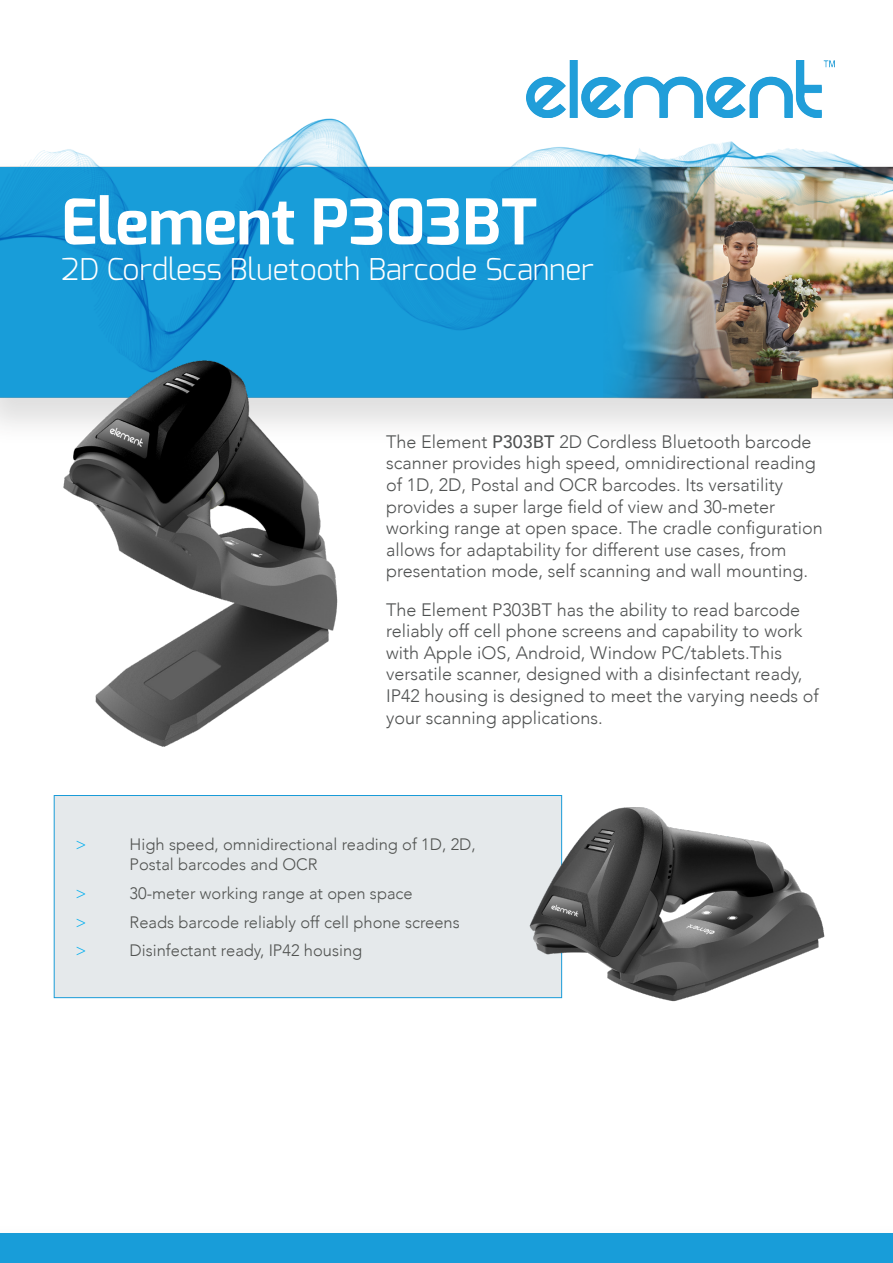
<style>
.page{position:relative;width:893px;height:1263px;background:#fff}
.page>*{position:absolute;margin:0;border:0;box-sizing:border-box;transform-origin:0 0}
.t1{font:700 63px "Exo";color:#fff}
.t2{font:300 30px "Exo";color:#fff}
.t3{font:300 18px/21.6px "Avenir";color:#505252}
.t4{font:300 16.5px/19.8px "Avenir";color:#515351}
.t5{font:300 16.5px "Avenir";color:#00aeef}
.s1{font-weight:500}
</style>
<div class="page">
<img style="left:0;top:60px;width:893px;height:1203px">
<div style="left:54px;top:795px;width:508px;height:203px;background:#e5e9eb;border:1px solid #199bd8"></div>
<img style="left:527px;top:61px;width:307px;height:56px">
<img style="left:15px;top:309px;width:393px;height:508px">
<img style="left:441px;top:743px;width:452px;height:330px">
<p class="t1" style="left:61px;top:181px;width:478px">Element P303BT</p>
<p class="t2" style="left:61px;top:250px;width:534px">2D Cordless Bluetooth Barcode Scanner</p>
<p class="t3" style="left:386px;top:431px;width:438px">The Element <span class="s1">P303BT</span> 2D Cordless Bluetooth barcode scanner provides high speed, omnidirectional reading of 1D, 2D, Postal and OCR barcodes. Its versatility provides a super large field of view and 30-meter working range at open space. The cradle configuration allows for adaptability for different use cases, from presentation mode, self scanning and wall mounting.</p>
<p class="t3" style="left:386px;top:599px;width:434px">The Element P303BT has the ability to read barcode reliably off cell phone screens and capability to work with Apple iOS, Android, Window PC/tablets.This versatile scanner, designed with a disinfectant ready, IP42 housing is designed to meet the varying needs of your scanning applications.</p>
<p class="t5" style="left:76px;top:835px;width:12px">&gt;</p>
<p class="t4" style="left:130px;top:835px;width:348px">High speed, omnidirectional reading of 1D, 2D,<br>Postal barcodes and OCR</p>
<p class="t5" style="left:76px;top:883px;width:12px">&gt;</p>
<p class="t4" style="left:130px;top:883px;width:285px">30-meter working range at open space</p>
<p class="t5" style="left:76px;top:912px;width:12px">&gt;</p>
<p class="t4" style="left:130px;top:912px;width:332px">Reads barcode reliably off cell phone screens</p>
<p class="t5" style="left:76px;top:941px;width:12px">&gt;</p>
<p class="t4" style="left:130px;top:941px;width:234px">Disinfectant ready, IP42 housing</p>
</div>
